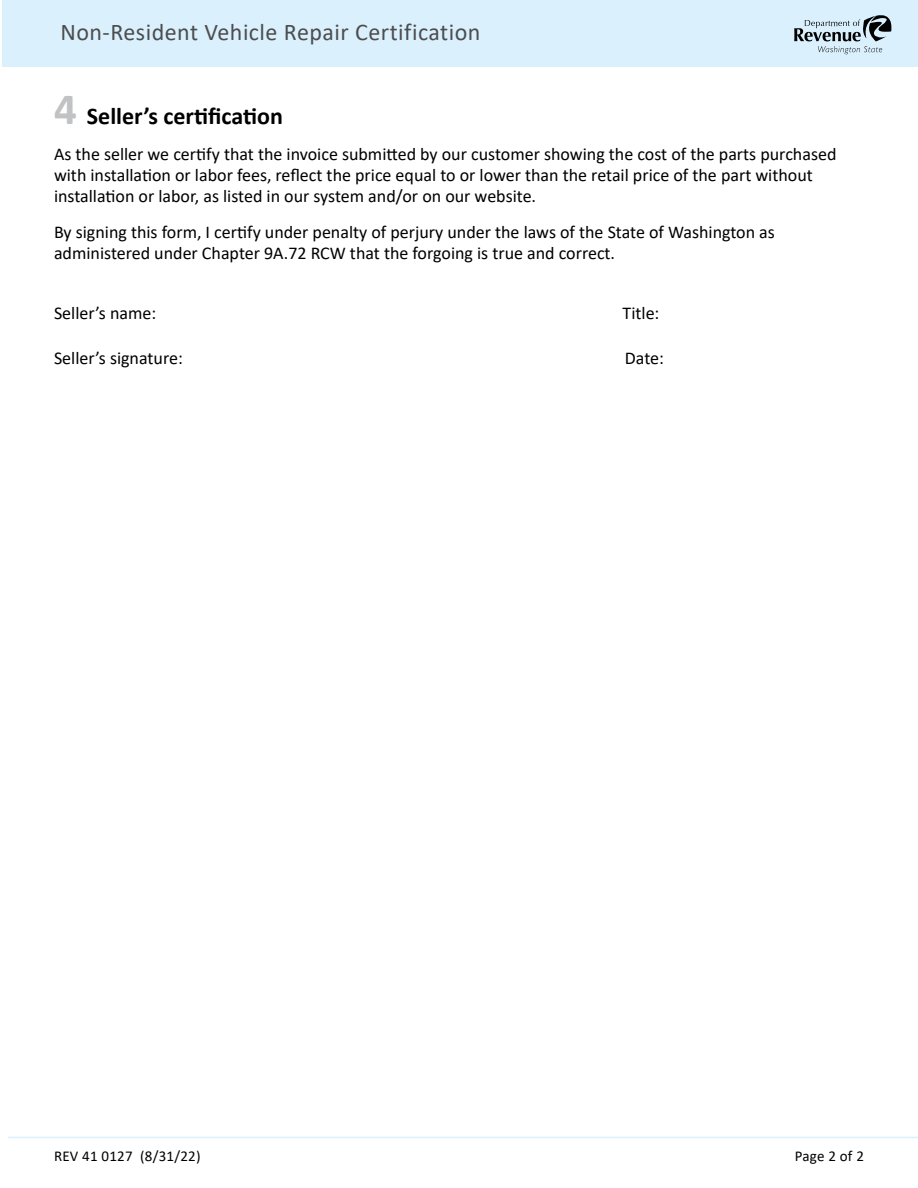
<style>
.page{position:relative;width:918px;height:1188px;background:#fff}
.page>*{position:absolute;margin:0;border:0;box-sizing:border-box;transform-origin:0 0}
.t1{font:24px "Calibri";letter-spacing:.02em;color:#4d4d4f}
.section_heading{font:700 24px "Calibri";color:#000}
.t2{font:18px/21px "Calibri";color:#000}
.t3{font:15px "Calibri";letter-spacing:.015em;color:#000}
.s1{font-size:45px;color:#c0c2c4}
</style>
<div class="page">
<div style="left:2px;top:0;width:916px;height:66px;background:#daf1fd"></div>
<svg style="left:794px;top:15px;width:98px;height:39px"></svg>
<hr style="left:8px;top:1137px;width:910px;height:1px;background:#daf1fd">
<h1 class="t1" style="left:60px;top:15px;width:422px">Non-Resident Vehicle Repair Certification</h1>
<p class="section_heading" style="left:54px;top:100px;width:230px"><span class="s1">4</span> Seller’s certification</p>
<p class="t2" style="left:54px;top:144px;width:784px">As the seller we certify that the invoice submitted by our customer showing the cost of the parts purchased with installation or labor fees, reflect the price equal to or lower than the retail price of the part without installation or labor, as listed in our system and/or on our website.</p>
<p class="t2" style="left:54px;top:222px;width:722px">By signing this form, I certify under penalty of perjury under the laws of the State of Washington as administered under Chapter 9A.72 RCW that the forgoing is true and correct.</p>
<p class="t2" style="left:54px;top:303px;width:104px">Seller’s name:</p>
<p class="t2" style="left:623px;top:303px;width:38px">Title:</p>
<p class="t2" style="left:54px;top:348px;width:130px">Seller’s signature:</p>
<p class="t2" style="left:625px;top:348px;width:41px">Date:</p>
<p class="t3" style="left:54px;top:1145px;width:148px">REV 41 0127 (8/31/22)</p>
<p class="t3" style="left:795px;top:1145px;width:71px">Page 2 of 2</p>
</div>
